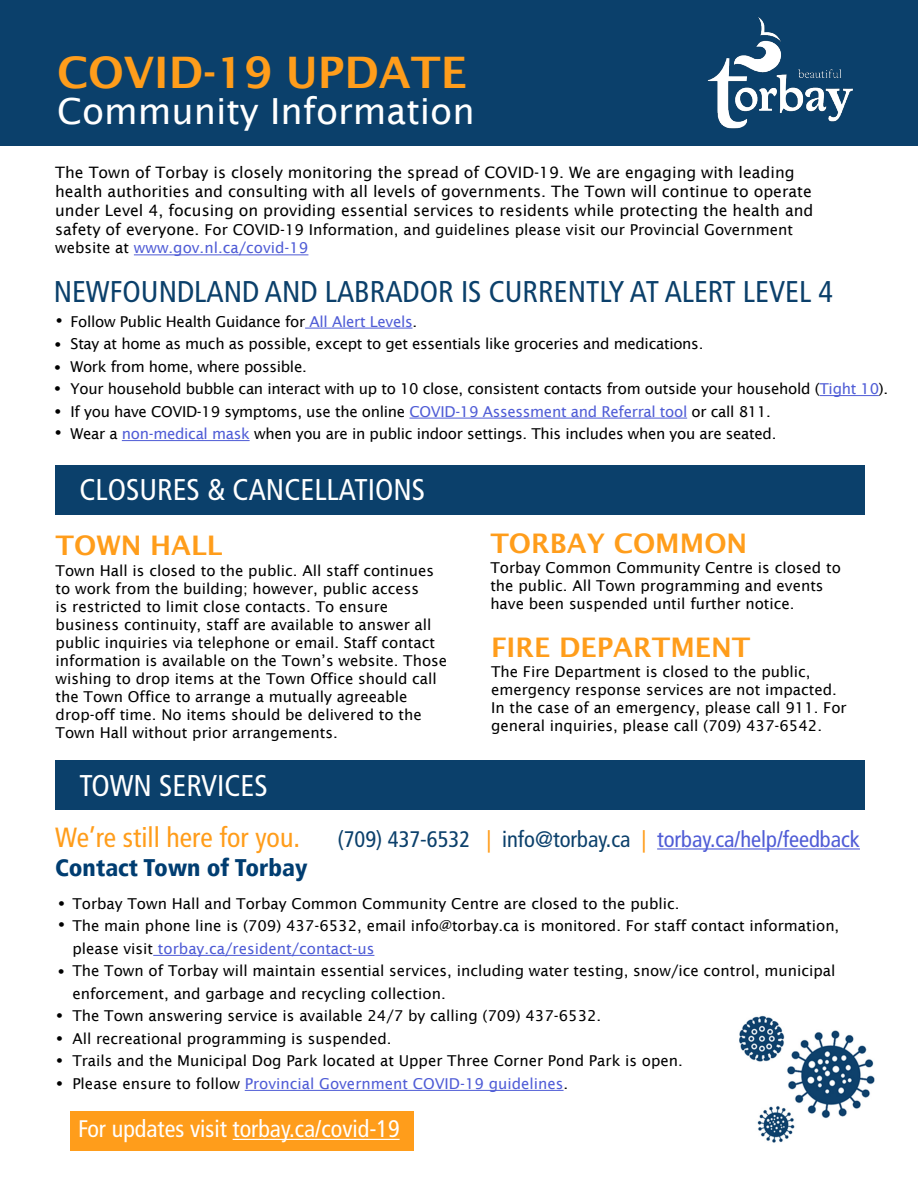
<style>
.page{position:relative;width:918px;height:1188px;background:#fff}
.page>*{position:absolute;margin:0;border:0;box-sizing:border-box;transform-origin:0 0}
.t1{font:600 43.5px "Lucida Sans";color:#ff9d1b}
.t2{font:36px "Lucida Sans";color:#fff}
.t3{font:33px "Lucida Sans";color:#000}
.t4{font:condensed 30px "Frutiger LT";color:#0b406b}
.t5{font:condensed 30px "Frutiger LT";color:#fff}
.t6{font:condensed 27.75px "Frutiger LT";color:#ff9d1b}
.t7{font:600 27px "Lucida Sans";color:#ff9d1b}
.t8{font:condensed 24px "Frutiger LT";color:#fff}
.t9{font:900 condensed 24px "Frutiger LT";color:#003d71}
.t10{font:condensed 22.5px "Frutiger LT";color:#0b406b}
.t11{font:15.75px/18.9px "Lucida Sans";color:#000}
.t12{font:15px/18px "Lucida Sans";color:#000}
.t13{font:15px "Lucida Sans";letter-spacing:-.02em;color:#000}
.t14{font:15px "Lucida Sans";color:#4f5cd6}
.s1{font-size:15.75px}
.s2{color:#4f5cd6}
.s3{color:#ff9d1b}
.s4{color:#000}
</style>
<div class="page">
<div style="left:70px;top:1112px;width:344px;height:39px;background:#ff9d1b"></div>
<div style="left:0;top:0;width:918px;height:145px;background:#0b406b"></div>
<hr style="left:134px;top:255px;width:174px;height:1px;background:#4f5cd6">
<hr style="left:305px;top:328px;width:107px;height:1px;background:#4f5cd6">
<hr style="left:819px;top:395px;width:60px;height:1px;background:#4f5cd6">
<hr style="left:409px;top:418px;width:278px;height:1px;background:#4f5cd6">
<hr style="left:122px;top:440px;width:128px;height:1px;background:#4f5cd6">
<img style="left:707px;top:17px;width:146px;height:112px">
<div style="left:55px;top:761px;width:810px;height:49px;background:#0b406b"></div>
<div style="left:55px;top:466px;width:810px;height:49px;background:#0b406b"></div>
<hr style="left:657px;top:848px;width:203px;height:2px;background:#4f5cd6">
<hr style="left:153px;top:955px;width:221px;height:1px;background:#4f5cd6">
<hr style="left:245px;top:1090px;width:319px;height:1px;background:#4f5cd6">
<hr style="left:233px;top:1139px;width:167px;height:1px;background:#fff">
<img style="left:739px;top:1015px;width:136px;height:128px">
<p class="t1" style="left:57px;top:47px;width:412px">COVID-19 UPDATE</p>
<p class="t2" style="left:57px;top:91px;width:419px">Community Information</p>
<p class="t11" style="left:55px;top:163px;width:760px">The Town of Torbay is closely monitoring the spread of COVID-19. We are engaging with leading health authorities and consulting with all levels of governments. The Town will continue to operate under Level 4, focusing on providing essential services to residents while protecting the health and</p>
<p class="t12" style="left:55px;top:220px;width:739px;line-height:18.9px"><span class="s1">safety of everyone.</span> For COVID-19 Information, and guidelines please visit our Provincial Government website at <span class="s2">www.gov.nl.ca/covid-19</span></p>
<p class="t4" style="left:54px;top:275px;width:781px">NEWFOUNDLAND AND LABRADOR IS CURRENTLY AT ALERT LEVEL 4</p>
<p class="t13" style="left:71px;top:313px;width:348px">Follow Public Health Guidance for <span class="s2">All Alert Levels</span>.</p>
<p class="t13" style="left:71px;top:335px;width:634px">Stay at home as much as possible, except to get essentials like groceries and medications.</p>
<p class="t13" style="left:71px;top:358px;width:238px">Work from home, where possible.</p>
<p class="t13" style="left:71px;top:380px;width:819px">Your household bubble can interact with up to 10 close, consistent contacts from outside your household (<span class="s2">Tight 10</span>).</p>
<p class="t13" style="left:71px;top:403px;width:702px">If you have COVID-19 symptoms, use the online <span class="s2">COVID-19 Assessment and Referral tool</span> or call 811.</p>
<p class="t13" style="left:71px;top:425px;width:707px">Wear a <span class="s2">non-medical mask</span> when you are in public indoor settings. This includes when you are seated.</p>
<p class="t3" style="left:49px;top:299px;width:22px">•</p>
<p class="t3" style="left:48px;top:323px;width:22px">•</p>
<p class="t3" style="left:47px;top:346px;width:22px">•</p>
<p class="t3" style="left:47px;top:367px;width:22px">•</p>
<p class="t3" style="left:48px;top:391px;width:22px">•</p>
<p class="t3" style="left:48px;top:411px;width:22px">•</p>
<p class="t5" style="left:79px;top:472px;width:347px">CLOSURES &amp; CANCELLATIONS</p>
<p class="t7" style="left:56px;top:530px;width:168px">TOWN HALL</p>
<p class="t7" style="left:490px;top:528px;width:258px">TORBAY COMMON</p>
<p class="t12" style="left:56px;top:562px;width:393px">Town Hall is closed to the public. All staff continues to work from the building; however, public access<br>is restricted to limit close contacts. To ensure business continuity, staff are available to answer all public inquiries via telephone or email. Staff contact information is available on the Town’s website. Those wishing to drop items at the Town Office should call the Town Office to arrange a mutually agreeable drop-off time. No items should be delivered to the Town Hall without prior arrangements.</p>
<p class="t12" style="left:490px;top:559px;width:352px">Torbay Common Community Centre is closed to the public. All Town programming and events have been suspended until further notice.</p>
<p class="t7" style="left:491px;top:632px;width:261px">FIRE DEPARTMENT</p>
<p class="t12" style="left:491px;top:662px;width:357px">The Fire Department is closed to the public, emergency response services are not impacted.<br>In the case of an emergency, please call 911. For general inquiries, please call (709) 437-6542.</p>
<p class="t5" style="left:79px;top:768px;width:190px">TOWN SERVICES</p>
<p class="t6" style="left:55px;top:822px;width:246px">We’re still here for you.</p>
<p class="t9" style="left:55px;top:853px;width:254px">Contact Town of Torbay</p>
<p class="t10" style="left:338px;top:826px;width:524px">(709) 437-6532 <span class="s3">|</span> info@torbay.ca <span class="s3">|</span> <span class="s2">torbay.ca/help/feedback</span></p>
<p class="t3" style="left:51px;top:882px;width:22px">•</p>
<p class="t3" style="left:51px;top:904px;width:22px">•</p>
<p class="t3" style="left:51px;top:950px;width:22px">•</p>
<p class="t3" style="left:49px;top:994px;width:22px">•</p>
<p class="t3" style="left:49px;top:1017px;width:22px">•</p>
<p class="t3" style="left:49px;top:1039px;width:22px">•</p>
<p class="t3" style="left:49px;top:1062px;width:22px">•</p>
<p class="t12" style="left:72px;top:895px;width:609px">Torbay Town Hall and Torbay Common Community Centre are closed to the public.</p>
<p class="t12" style="left:72px;top:915px;width:769px;line-height:22.5px">The main phone line is (709) 437-6532, email info@torbay.ca is monitored. For staff contact information, please visit <span class="s2">torbay.ca/resident/contact-us</span></p>
<p class="t12" style="left:72px;top:960px;width:765px;line-height:22.5px">The Town of Torbay will maintain essential services, including water testing, snow/ice control, municipal enforcement, and garbage and recycling collection.</p>
<p class="t12" style="left:72px;top:1007px;width:531px">The Town answering service is available 24/7 by calling (709) 437-6532.</p>
<p class="t12" style="left:72px;top:1030px;width:321px">All recreational programming is suspended.</p>
<p class="t12" style="left:72px;top:1052px;width:612px">Trails and the Municipal Dog Park located at Upper Three Corner Pond Park is open.</p>
<p class="t14" style="left:72px;top:1075px;width:497px"><span class="s4">Please ensure to follow</span> Provincial Government COVID-19 guidelines<span class="s4">.</span></p>
<p class="t8" style="left:78px;top:1115px;width:323px">For updates visit torbay.ca/covid-19</p>
</div>
